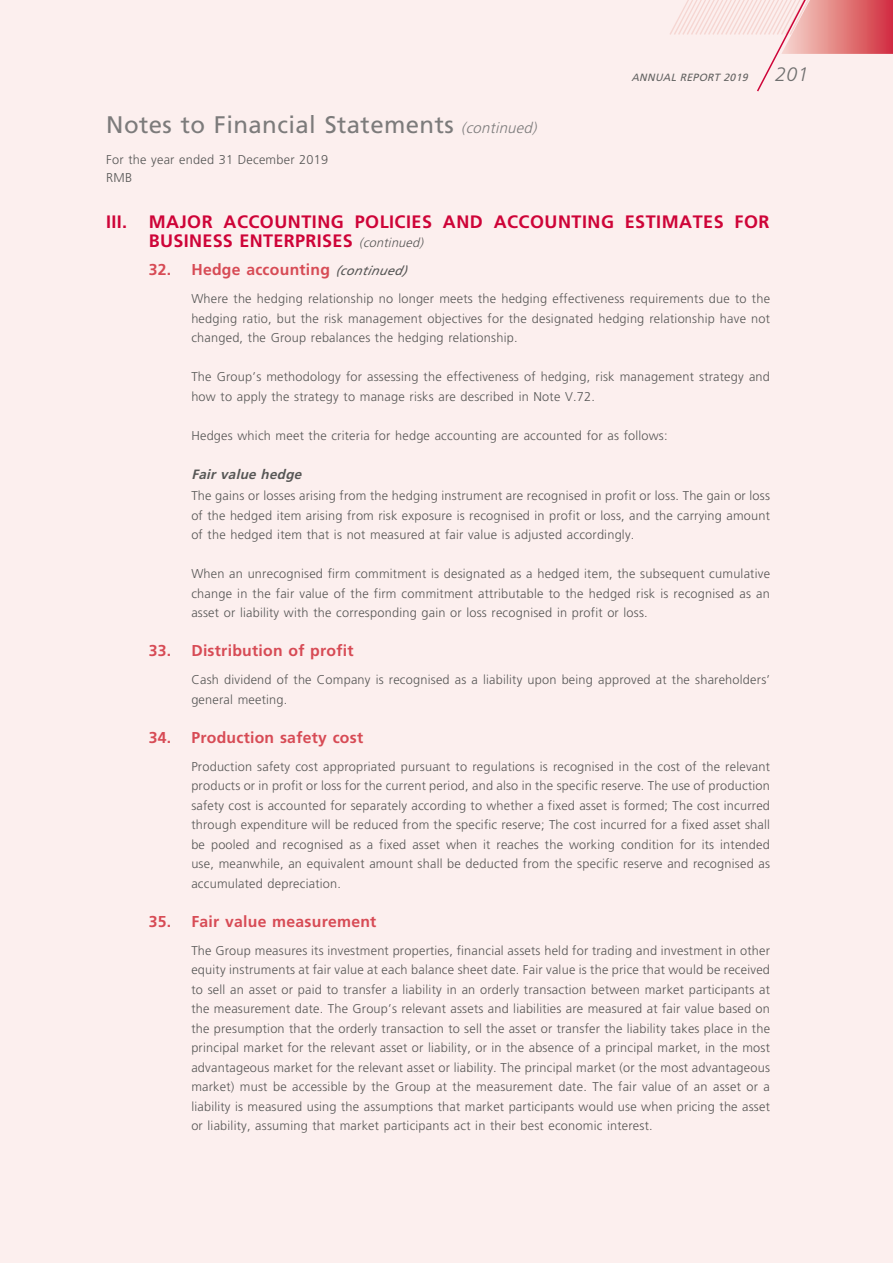
<style>
.page{position:relative;width:893px;height:1263px;background:#fcefee}
.page>*{position:absolute;margin:0;border:0;box-sizing:border-box;transform-origin:0 0}
.t1{font:24px "Frutiger LT Std";letter-spacing:.015em;color:#7c7b7b}
.t2{font:italic 300 19.5px "Frutiger LT Std";color:#6f6f6f}
.t3{font:700 18px/19.5px "Frutiger LT Std";letter-spacing:.025em;color:#ce0438}
.t4{font:700 15.75px "Frutiger LT Std";letter-spacing:.015em;color:#d74b55}
.t5{font:italic 700 13.5px "Frutiger LT Std";color:#575756}
.t6{font:300 12.75px/19.5px "Frutiger LT Std";letter-spacing:.015em;color:#575756;text-align:justify}
.t7{font:italic 10.5px "Frutiger LT Std";color:#636362}
.s1{font-weight:300;font-style:italic;font-size:15px}
.s2{font-weight:300;font-style:italic;font-size:12.75px;color:#575756}
.s3{font-weight:400;font-style:italic;font-size:12.75px;color:#575756}
</style>
<div class="page">
<svg style="left:670px;top:0;width:223px;height:92px"></svg>
<h1 class="t1" style="left:106px;top:110px;width:436px">Notes to Financial Statements <span class="s1">(continued)</span></h1>
<p class="t6" style="left:106px;top:150px;width:224px;line-height:18px">For the year ended 31 December 2019<br>RMB</p>
<p class="t7" style="left:631px;top:71px;width:121px">ANNUAL REPORT 2019</p>
<h2 class="t2" style="left:775px;top:63px;width:35px">201</h2>
<h3 class="t3" style="left:149px;top:212px;width:622px;text-indent:-43px">III. MAJOR ACCOUNTING POLICIES AND ACCOUNTING ESTIMATES FOR<br>BUSINESS ENTERPRISES <span class="s2">(continued)</span></h3>
<p class="t4" style="left:149px;top:260px;width:259px">32. Hedge accounting <span class="s3">(continued)</span></p>
<p class="t6" style="left:191px;top:289px;width:580px">Where the hedging relationship no longer meets the hedging effectiveness requirements due to the hedging ratio, but the risk management objectives for the designated hedging relationship have not changed, the Group rebalances the hedging relationship.</p>
<p class="t6" style="left:191px;top:367px;width:580px">The Group’s methodology for assessing the effectiveness of hedging, risk management strategy and how to apply the strategy to manage risks are described in Note V.72.</p>
<p class="t6" style="left:191px;top:426px;width:478px">Hedges which meet the criteria for hedge accounting are accounted for as follows:</p>
<p class="t5" style="left:191px;top:466px;width:115px">Fair value hedge</p>
<p class="t6" style="left:191px;top:486px;width:580px">The gains or losses arising from the hedging instrument are recognised in profit or loss. The gain or loss of the hedged item arising from risk exposure is recognised in profit or loss, and the carrying amount of the hedged item that is not measured at fair value is adjusted accordingly.</p>
<p class="t6" style="left:191px;top:564px;width:580px">When an unrecognised firm commitment is designated as a hedged item, the subsequent cumulative change in the fair value of the firm commitment attributable to the hedged risk is recognised as an asset or liability with the corresponding gain or loss recognised in profit or loss.</p>
<p class="t4" style="left:149px;top:641px;width:206px">33. Distribution of profit</p>
<p class="t6" style="left:191px;top:670px;width:580px">Cash dividend of the Company is recognised as a liability upon being approved at the shareholders’ general meeting.</p>
<p class="t4" style="left:149px;top:728px;width:216px">34. Production safety cost</p>
<p class="t6" style="left:191px;top:757px;width:580px">Production safety cost appropriated pursuant to regulations is recognised in the cost of the relevant products or in profit or loss for the current period, and also in the specific reserve. The use of production safety cost is accounted for separately according to whether a fixed asset is formed; The cost incurred through expenditure will be reduced from the specific reserve; The cost incurred for a fixed asset shall be pooled and recognised as a fixed asset when it reaches the working condition for its intended use, meanwhile, an equivalent amount shall be deducted from the specific reserve and recognised as accumulated depreciation.</p>
<p class="t4" style="left:149px;top:912px;width:229px">35. Fair value measurement</p>
<p class="t6" style="left:191px;top:941px;width:580px">The Group measures its investment properties, financial assets held for trading and investment in other equity instruments at fair value at each balance sheet date. Fair value is the price that would be received to sell an asset or paid to transfer a liability in an orderly transaction between market participants at the measurement date. The Group’s relevant assets and liabilities are measured at fair value based on the presumption that the orderly transaction to sell the asset or transfer the liability takes place in the principal market for the relevant asset or liability, or in the absence of a principal market, in the most advantageous market for the relevant asset or liability. The principal market (or the most advantageous market) must be accessible by the Group at the measurement date. The fair value of an asset or a liability is measured using the assumptions that market participants would use when pricing the asset or liability, assuming that market participants act in their best economic interest.</p>
</div>
